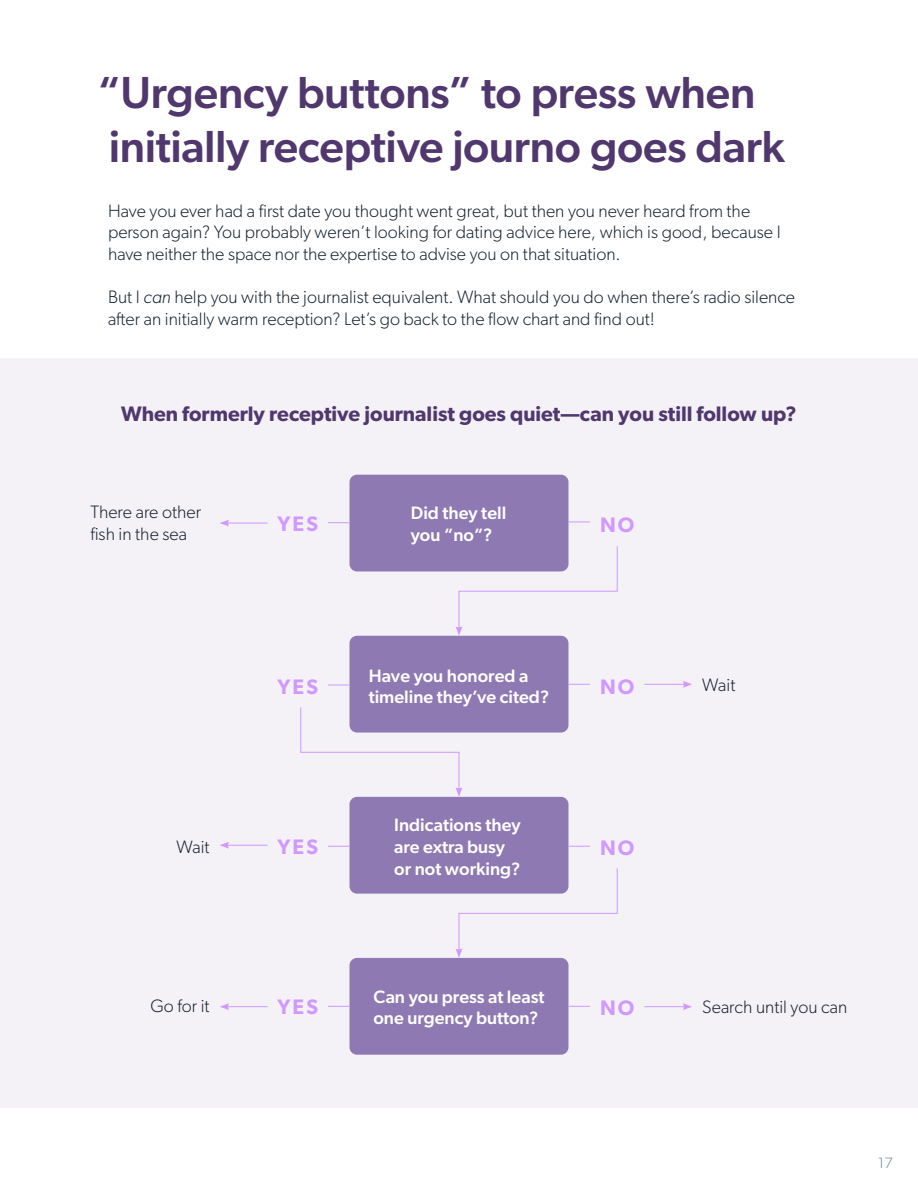
<style>
.page{position:relative;width:918px;height:1188px;background:#fff}
.page>*{position:absolute;margin:0;border:0;box-sizing:border-box;transform-origin:0 0}
.t1{font:500 45px/54px "Gibson";letter-spacing:-.01em;color:#50376d}
.t2{font:600 21px "Gibson";color:#50376d}
.t3{font:600 21px "Gibson";letter-spacing:.1em;color:#d199ff}
.t4{font:300 18px/21.6px "Gibson";color:#18232e}
.t5{font:500 18px/21.6px "Gibson";color:#fff}
.t6{font:300 15px "Gibson";color:#70859c}
.s1{font-style:italic}
</style>
<div class="page">
<div style="left:0;top:358px;width:918px;height:750px;background:#f4f1f7"></div>
<div style="left:350px;top:475px;width:218px;height:96px;background:#8f79b2;border-radius:8px"></div>
<div style="left:350px;top:636px;width:218px;height:97px;background:#8f79b2;border-radius:8px"></div>
<div style="left:350px;top:797px;width:218px;height:97px;background:#8f79b2;border-radius:8px"></div>
<div style="left:350px;top:958px;width:218px;height:97px;background:#8f79b2;border-radius:8px"></div>
<hr style="left:227px;top:523px;width:41px;height:1px;background:#d199ff">
<svg style="left:220px;top:520px;width:9px;height:7px"></svg>
<hr style="left:227px;top:845px;width:41px;height:1px;background:#d199ff">
<svg style="left:220px;top:842px;width:9px;height:7px"></svg>
<hr style="left:227px;top:1006px;width:41px;height:1px;background:#d199ff">
<svg style="left:220px;top:1003px;width:9px;height:7px"></svg>
<hr style="left:644px;top:1006px;width:41px;height:1px;background:#d199ff">
<svg style="left:683px;top:1003px;width:9px;height:7px"></svg>
<hr style="left:644px;top:684px;width:41px;height:1px;background:#d199ff">
<svg style="left:683px;top:681px;width:9px;height:7px"></svg>
<svg style="left:328px;top:685px;width:21px;height:1px"></svg>
<svg style="left:328px;top:522px;width:21px;height:1px"></svg>
<svg style="left:328px;top:846px;width:21px;height:1px"></svg>
<svg style="left:328px;top:1006px;width:21px;height:1px"></svg>
<svg style="left:568px;top:846px;width:22px;height:1px"></svg>
<svg style="left:568px;top:1006px;width:22px;height:1px"></svg>
<svg style="left:568px;top:684px;width:22px;height:1px"></svg>
<svg style="left:568px;top:522px;width:22px;height:1px"></svg>
<svg style="left:456px;top:545px;width:162px;height:91px"></svg>
<svg style="left:456px;top:868px;width:162px;height:90px"></svg>
<svg style="left:300px;top:707px;width:162px;height:90px"></svg>
<h1 class="t1" style="left:97px;top:65px;width:689px">“Urgency buttons” to press when initially receptive journo goes dark</h1>
<p class="t4" style="left:108px;top:200px;width:674px">Have you ever had a first date you thought went great, but then you never heard from the person again? You probably weren’t looking for dating advice here, which is good, because I have neither the space nor the expertise to advise you on that situation.</p>
<p class="t4" style="left:108px;top:286px;width:689px">But I <span class="s1">can</span> help you with the journalist equivalent. What should you do when there’s radio silence after an initially warm reception? Let’s go back to the flow chart and find out!</p>
<p class="t2" style="left:121px;top:401px;width:677px">When formerly receptive journalist goes quiet—can you still follow up?</p>
<p class="t4" style="left:90px;top:501px;width:112px">There are other fish in the sea</p>
<p class="t4" style="left:177px;top:836px;width:35px">Wait</p>
<p class="t3" style="left:278px;top:512px;width:42px">YES</p>
<p class="t5" style="left:411px;top:502px;width:97px">Did they tell you “no“?</p>
<p class="t3" style="left:600px;top:512px;width:36px">NO</p>
<p class="t3" style="left:278px;top:674px;width:42px">YES</p>
<p class="t5" style="left:369px;top:664px;width:182px">Have you honored a timeline they’ve cited?</p>
<p class="t3" style="left:600px;top:674px;width:36px">NO</p>
<p class="t3" style="left:278px;top:834px;width:42px">YES</p>
<p class="t5" style="left:394px;top:814px;width:128px">Indications they are extra busy or not working?</p>
<p class="t3" style="left:600px;top:835px;width:36px">NO</p>
<p class="t4" style="left:702px;top:674px;width:35px">Wait</p>
<p class="t5" style="left:373px;top:985px;width:173px">Can you press at least one urgency button?</p>
<p class="t4" style="left:150px;top:995px;width:61px">Go for it</p>
<p class="t4" style="left:702px;top:995px;width:147px">Search until you can</p>
<p class="t3" style="left:278px;top:995px;width:42px">YES</p>
<p class="t3" style="left:600px;top:995px;width:36px">NO</p>
<p class="t6" style="left:878px;top:1154px;width:16px">17</p>
</div>
